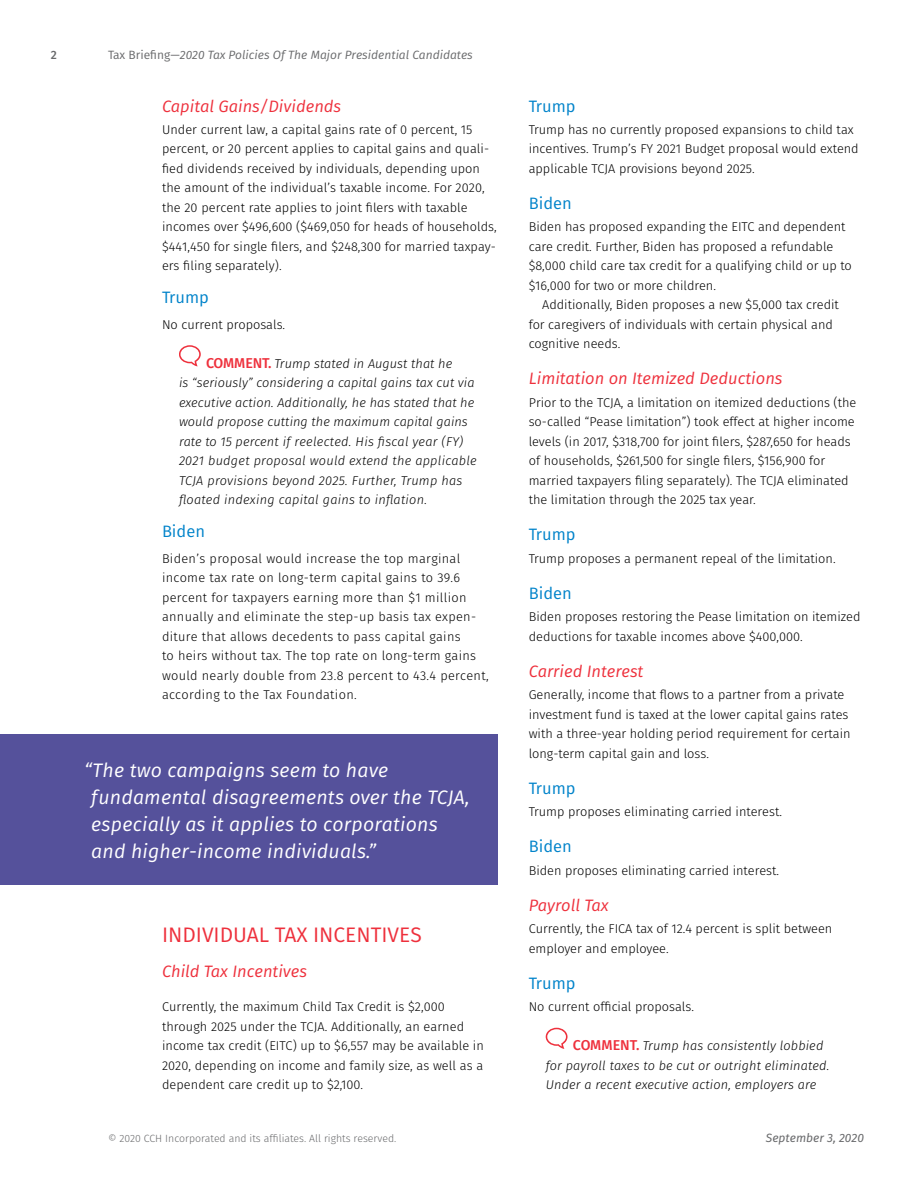
<style>
.page{position:relative;width:918px;height:1188px;background:#fff}
.page>*{position:absolute;margin:0;border:0;box-sizing:border-box;transform-origin:0 0}
.t1{font:21px "Fira Sans";color:#ee303c}
.t2{font:italic 19.5px/27px "Fira Sans";letter-spacing:.01em;color:#fff}
.t3{font:italic 16.5px "Fira Sans";color:#ee303c}
.H3_A_i{font:16.5px "Fira Sans";color:#0083ca}
.Body_A_f{font:300 12.75px/19.5px "Fira Sans";color:#000}
.Body_B_ii{font:italic 300 12.75px/19.5px "Fira Sans";letter-spacing:.01em;color:#000}
.Body_A_f-2{font:300 12.75px/19.5px "Fira Sans";letter-spacing:.025em;color:#000}
.Body_A{font:300 12.75px/19.5px "Fira Sans";color:#000}
.t4{font:italic 12px "Fira Sans";color:#696a6c}
.t5{font:italic 12px "Fira Sans";color:#696a6c}
.t6{font:500 12px "Fira Sans";color:#696a6c}
.t7{font:300 10.5px "Fira Sans";color:#696a6c}
.s1{font-style:normal}
.s2{font-weight:500;font-style:normal;font-size:14.25px;color:#ee303c}
</style>
<div class="page">
<svg style="left:179px;top:345px;width:22px;height:21px"></svg>
<svg style="left:546px;top:1028px;width:22px;height:21px"></svg>
<div style="left:0;top:734px;width:497px;height:151px;background:#55519b"></div>
<p class="t6" style="left:51px;top:45px;width:8px">2</p>
<p class="t4" style="left:108px;top:46px;width:366px"><span class="s1">Tax Briefing—</span>2020 Tax Policies Of The Major Presidential Candidates</p>
<h3 class="t3" style="left:162px;top:94px;width:181px">Capital Gains/Dividends</h3>
<p class="Body_A_f" style="left:162px;top:119px;width:336px">Under current law, a capital gains rate of 0 percent, 15 percent, or 20 percent applies to capital gains and quali&shy;fied dividends received by individuals, depending upon the amount of the individual’s taxable income. For 2020, the 20 percent rate applies to joint filers with taxable incomes over $496,600 ($469,050 for heads of households, $441,450 for single filers, and $248,300 for married taxpay&shy;ers filing separately).</p>
<p class="H3_A_i" style="left:162px;top:285px;width:48px">Trump</p>
<p class="Body_A_f" style="left:162px;top:314px;width:125px">No current proposals.</p>
<p class="Body_B_ii" style="left:179px;top:353px;width:299px;text-indent:27px"><span class="s2">COMMENT.</span> Trump stated in August that he<br>is “seriously” considering a capital gains tax cut via executive action. Additionally, he has stated that he would propose cutting the maximum capital gains rate to 15 percent if reelected. His fiscal year (FY)<br>2021 budget proposal would extend the applicable TCJA provisions beyond 2025. Further, Trump has floated indexing capital gains to inflation.</p>
<p class="H3_A_i" style="left:162px;top:519px;width:45px">Biden</p>
<p class="Body_A_f-2" style="left:162px;top:548px;width:328px">Biden’s proposal would increase the top marginal income tax rate on long-term capital gains to 39.6 percent for taxpayers earning more than $1 million annually and eliminate the step-up basis tax expen&shy;diture that allows decedents to pass capital gains<br>to heirs without tax. The top rate on long-term gains would nearly double from 23.8 percent to 43.4 percent, according to the Tax Foundation.</p>
<h2 class="t2" style="left:91px;top:756px;width:380px;text-indent:-7px">“The two campaigns seem to have fundamental disagreements over the TCJA, especially as it applies to corporations and higher-income individuals.”</h2>
<h2 class="t1" style="left:162px;top:919px;width:261px">INDIVIDUAL TAX INCENTIVES</h2>
<h3 class="t3" style="left:162px;top:959px;width:146px">Child Tax Incentives</h3>
<p class="Body_A_f" style="left:162px;top:997px;width:323px">Currently, the maximum Child Tax Credit is $2,000 through 2025 under the TCJA. Additionally, an earned income tax credit (EITC) up to $6,557 may be available in 2020, depending on income and family size, as well as a dependent care credit up to $2,100.</p>
<p class="H3_A_i" style="left:529px;top:94px;width:48px">Trump</p>
<p class="Body_A_f" style="left:529px;top:119px;width:332px">Trump has no currently proposed expansions to child tax incentives. Trump’s FY 2021 Budget proposal would extend applicable TCJA provisions beyond 2025.</p>
<p class="H3_A_i" style="left:529px;top:190px;width:45px">Biden</p>
<p class="Body_A_f" style="left:529px;top:217px;width:325px">Biden has proposed expanding the EITC and dependent care credit. Further, Biden has proposed a refundable $8,000 child care tax credit for a qualifying child or up to $16,000 for two or more children.</p>
<p class="Body_A" style="left:529px;top:295px;width:312px;text-indent:14px">Additionally, Biden proposes a new $5,000 tax credit for caregivers of individuals with certain physical and cognitive needs.</p>
<h3 class="t3" style="left:529px;top:366px;width:255px">Limitation on Itemized Deductions</h3>
<p class="Body_A_f" style="left:529px;top:392px;width:329px">Prior to the TCJA, a limitation on itemized deductions (the so-called “Pease limitation”) took effect at higher income levels (in 2017, $318,700 for joint filers, $287,650 for heads of households, $261,500 for single filers, $156,900 for married taxpayers filing separately). The TCJA eliminated the limitation through the 2025 tax year.</p>
<p class="H3_A_i" style="left:529px;top:522px;width:48px">Trump</p>
<p class="Body_A_f" style="left:529px;top:548px;width:308px">Trump proposes a permanent repeal of the limitation.</p>
<p class="H3_A_i" style="left:529px;top:580px;width:45px">Biden</p>
<p class="Body_A_f" style="left:529px;top:607px;width:333px">Biden proposes restoring the Pease limitation on itemized deductions for taxable incomes above $400,000.</p>
<h3 class="t3" style="left:529px;top:659px;width:116px">Carried Interest</h3>
<p class="Body_A_f" style="left:529px;top:685px;width:323px">Generally, income that flows to a partner from a private investment fund is taxed at the lower capital gains rates with a three-year holding period requirement for certain long-term capital gain and loss.</p>
<p class="H3_A_i" style="left:529px;top:775px;width:48px">Trump</p>
<p class="Body_A_f" style="left:529px;top:802px;width:255px">Trump proposes eliminating carried interest.</p>
<p class="H3_A_i" style="left:529px;top:834px;width:45px">Biden</p>
<p class="Body_A_f" style="left:529px;top:860px;width:252px">Biden proposes eliminating carried interest.</p>
<h3 class="t3" style="left:529px;top:893px;width:82px">Payroll Tax</h3>
<p class="Body_A_f" style="left:529px;top:919px;width:305px">Currently, the FICA tax of 12.4 percent is split between employer and employee.</p>
<p class="H3_A_i" style="left:529px;top:970px;width:48px">Trump</p>
<p class="Body_A_f" style="left:529px;top:997px;width:167px">No current official proposals.</p>
<p class="Body_B_ii" style="left:546px;top:1036px;width:285px;text-indent:27px"><span class="s2">COMMENT.</span> Trump has consistently lobbied for payroll taxes to be cut or outright eliminated.<br>Under a recent executive action, employers are</p>
<p class="t7" style="left:108px;top:1131px;width:290px">© 2020 CCH Incorporated and its affiliates. All rights reserved.</p>
<p class="t5" style="left:766px;top:1129px;width:100px">September 3, 2020</p>
</div>
